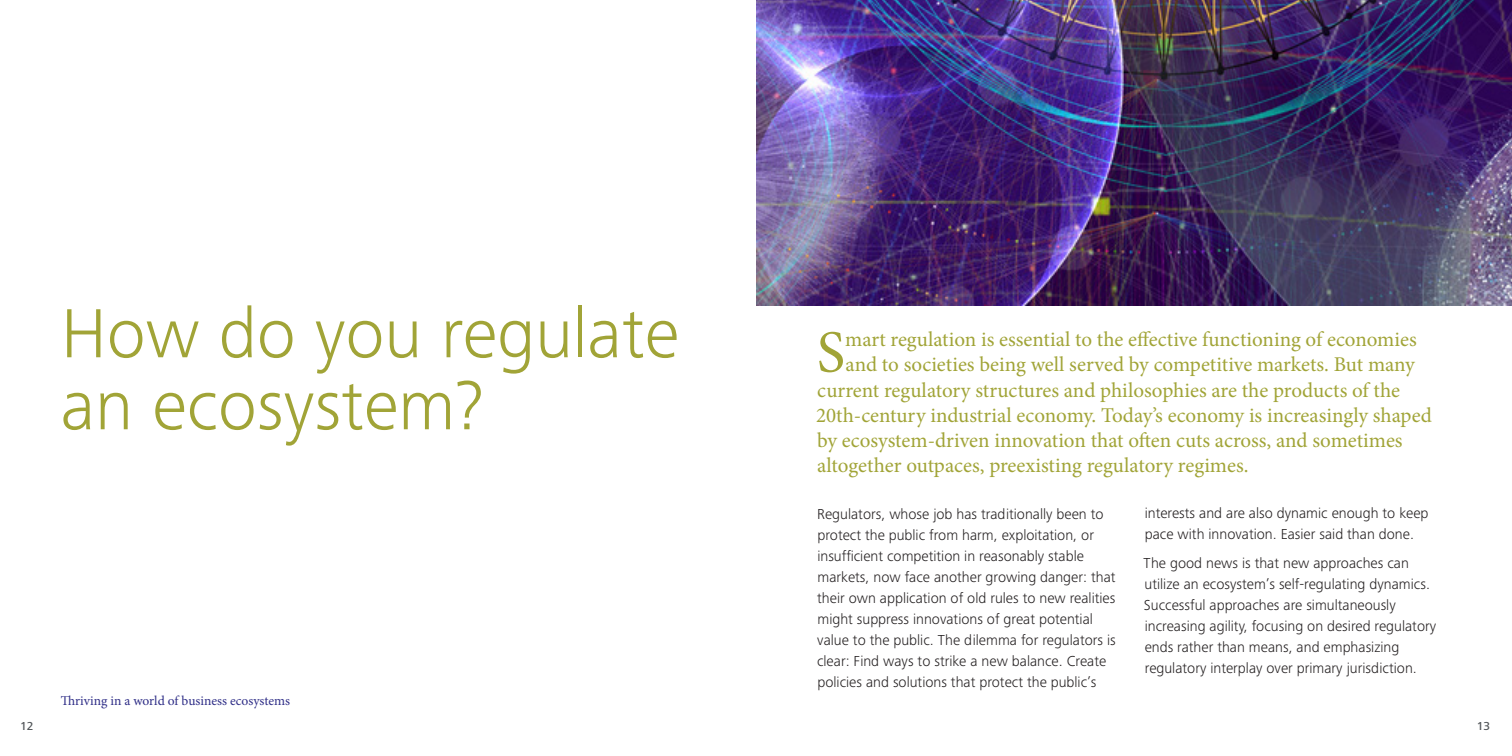
<style>
.page{position:relative;width:1512px;height:756px;background:#fff}
.page>*{position:absolute;margin:0;border:0;box-sizing:border-box;transform-origin:0 0}
.heading1{font:300 72px/72px "Frutiger Next Pro";color:#a1a437}
.Intro_paragraph{font:59.7px "Minion Pro";color:#a1a437}
.Intro_paragraph-2{font:21px "Minion Pro";color:#a1a437}
.Body_copy__8_5_12pt{font:300 15px/21px "Frutiger Next Pro";color:#231f20}
.t1{font:13.5px "Minion Pro";color:#2f2e87}
.t2{font:500 12px "Frutiger Next Pro";color:#525659}
</style>
<div class="page">
<img style="left:756px;top:0;width:756px;height:306px">
<p class="heading1" style="left:61px;top:297px;width:620px">How do you regulate an ecosystem?</p>
<p class="t1" style="left:61px;top:692px;width:231px">Thriving in a world of business ecosystems</p>
<p class="Intro_paragraph" style="left:817px;top:312px;width:30px">S</p>
<p class="Intro_paragraph-2" style="left:845px;top:326px;width:573px">mart regulation is essential to the effective functioning of economies</p>
<p class="Intro_paragraph-2" style="left:846px;top:351px;width:571px">and to societies being well served by competitive markets. But many</p>
<p class="Intro_paragraph-2" style="left:817px;top:376px;width:584px">current regulatory structures and philosophies are the products of the</p>
<p class="Intro_paragraph-2" style="left:816px;top:401px;width:617px">20th-century industrial economy. Today’s economy is increasingly shaped</p>
<p class="Intro_paragraph-2" style="left:817px;top:426px;width:587px">by ecosystem-driven innovation that often cuts across, and sometimes</p>
<p class="Intro_paragraph-2" style="left:817px;top:452px;width:433px">altogether outpaces, preexisting regulatory regimes.</p>
<p class="Body_copy__8_5_12pt" style="left:817px;top:504px;width:300px">Regulators, whose job has traditionally been to protect the public from harm, exploitation, or insufficient competition in reasonably stable markets, now face another growing danger: that their own application of old rules to new realities might suppress innovations of great potential value to the public. The dilemma for regulators is clear: Find ways to strike a new balance. Create policies and solutions that protect the public’s</p>
<p class="Body_copy__8_5_12pt" style="left:1145px;top:503px;width:285px">interests and are also dynamic enough to keep pace with innovation. Easier said than done.</p>
<p class="Body_copy__8_5_12pt" style="left:1144px;top:552px;width:294px">The good news is that new approaches can utilize an ecosystem’s self-regulating dynamics.<br>Successful approaches are simultaneously increasing agility, focusing on desired regulatory ends rather than means, and emphasizing regulatory interplay over primary jurisdiction.</p>
<p class="t2" style="left:20px;top:719px;width:15px">12</p>
<p class="t2" style="left:1477px;top:719px;width:15px">13</p>
</div>
